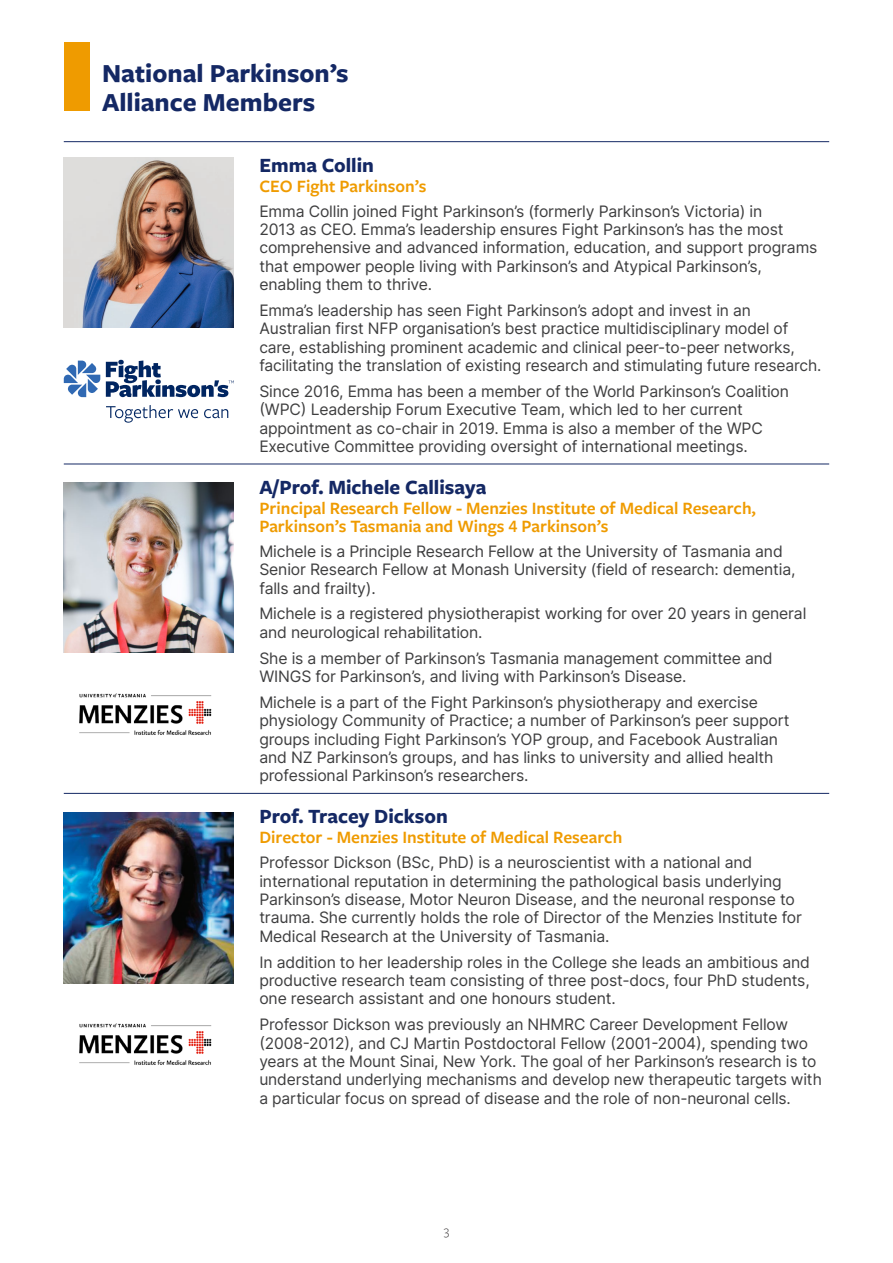
<style>
.page{position:relative;width:893px;height:1263px;background:#fff}
.page>*{position:absolute;margin:0;border:0;box-sizing:border-box;transform-origin:0 0}
.t1{font:700 27px/28.5px "Freight Sans Pro";color:#142864}
.t2{font:700 21px "Freight Sans Pro";color:#142864}
.t3{font:600 18px/18px "Freight Sans Pro";color:#ef9b00}
.t4{font:15.75px/18.5px "Inter";letter-spacing:-.01em;color:#3e3e3f}
.t5{font:300 13.5px "Freight Sans Pro";color:#231f20}
</style>
<div class="page">
<hr style="left:64px;top:141px;width:765px;height:1px;background:#142864">
<hr style="left:64px;top:464px;width:765px;height:1px;background:#142864">
<hr style="left:64px;top:793px;width:765px;height:1px;background:#142864">
<div style="left:64px;top:43px;width:25px;height:68px;background:#ef9b00"></div>
<img style="left:64px;top:483px;width:170px;height:170px">
<img style="left:79px;top:693px;width:133px;height:42px">
<img style="left:79px;top:1023px;width:133px;height:42px">
<img style="left:64px;top:157px;width:170px;height:170px">
<svg style="left:64px;top:361px;width:36px;height:36px"></svg>
<svg style="left:106px;top:360px;width:128px;height:37px"></svg>
<svg style="left:106px;top:405px;width:92px;height:18px"></svg>
<svg style="left:204px;top:409px;width:24px;height:9px"></svg>
<img style="left:64px;top:813px;width:170px;height:170px">
<h1 class="t1" style="left:102px;top:58px;width:248px">National Parkinson’s<br>Alliance Members</h1>
<h2 class="t2" style="left:259px;top:150px;width:116px">Emma Collin</h2>
<p class="t3" style="left:259px;top:176px;width:169px">CEO Fight Parkinson’s</p>
<p class="t4" style="left:259px;top:201px;width:560px">Emma Collin joined Fight Parkinson’s (formerly Parkinson’s Victoria) in<br>2013 as CEO. Emma’s leadership ensures Fight Parkinson’s has the most comprehensive and advanced information, education, and support programs that empower people living with Parkinson’s and Atypical Parkinson’s, enabling them to thrive.</p>
<p class="t4" style="left:259px;top:301px;width:563px">Emma’s leadership has seen Fight Parkinson’s adopt and invest in an Australian first NFP organisation’s best practice multidisciplinary model of care, establishing prominent academic and clinical peer-to-peer networks, facilitating the translation of existing research and stimulating future research.</p>
<p class="t4" style="left:259px;top:381px;width:531px">Since 2016, Emma has been a member of the World Parkinson’s Coalition (WPC) Leadership Forum Executive Team, which led to her current appointment as co-chair in 2019. Emma is also a member of the WPC Executive Committee providing oversight of international meetings.</p>
<h2 class="t2" style="left:259px;top:473px;width:228px">A/Prof. Michele Callisaya</h2>
<p class="t3" style="left:259px;top:498px;width:498px">Principal Research Fellow - Menzies Institute of Medical Research,<br>Parkinson’s Tasmania and Wings 4 Parkinson’s</p>
<p class="t4" style="left:259px;top:541px;width:538px">Michele is a Principle Research Fellow at the University of Tasmania and<br>Senior Research Fellow at Monash University (field of research: dementia, falls and frailty).</p>
<p class="t4" style="left:259px;top:604px;width:548px">Michele is a registered physiotherapist working for over 20 years in general and neurological rehabilitation.</p>
<p class="t4" style="left:259px;top:648px;width:515px">She is a member of Parkinson’s Tasmania management committee and<br>WINGS for Parkinson’s, and living with Parkinson’s Disease.</p>
<p class="t4" style="left:259px;top:692px;width:532px">Michele is a part of the Fight Parkinson’s physiotherapy and exercise physiology Community of Practice; a number of Parkinson’s peer support groups including Fight Parkinson’s YOP group, and Facebook Australian and NZ Parkinson’s groups, and has links to university and allied health professional Parkinson’s researchers.</p>
<h2 class="t2" style="left:259px;top:802px;width:190px">Prof. Tracey Dickson</h2>
<p class="t3" style="left:259px;top:828px;width:364px">Director - Menzies Institute of Medical Research</p>
<p class="t4" style="left:259px;top:853px;width:544px">Professor Dickson (BSc, PhD) is a neuroscientist with a national and international reputation in determining the pathological basis underlying Parkinson’s disease, Motor Neuron Disease, and the neuronal response to trauma. She currently holds the role of Director of the Menzies Institute for Medical Research at the University of Tasmania.</p>
<p class="t4" style="left:259px;top:952px;width:552px;text-align:justify">In addition to her leadership roles in the College she leads an ambitious and productive research team consisting of three post-docs, four PhD students, one research assistant and one honours student.</p>
<p class="t4" style="left:259px;top:1015px;width:564px">Professor Dickson was previously an NHMRC Career Development Fellow (2008-2012), and CJ Martin Postdoctoral Fellow (2001-2004), spending two years at the Mount Sinai, New York. The goal of her Parkinson’s research is to understand underlying mechanisms and develop new therapeutic targets with a particular focus on spread of disease and the role of non-neuronal cells.</p>
<p class="t5" style="left:444px;top:1222px;width:7px">3</p>
</div>
